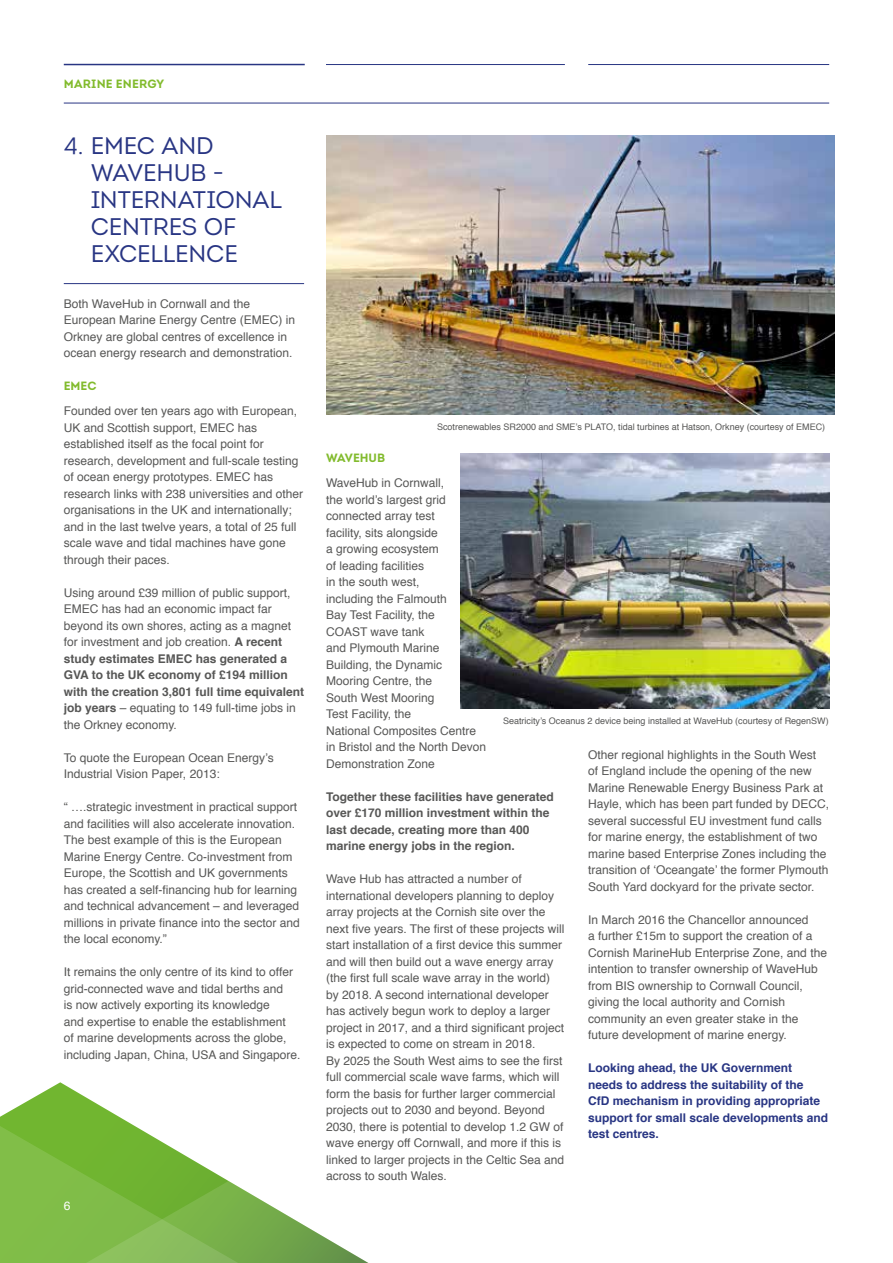
<style>
.page{position:relative;width:893px;height:1263px;background:#fff}
.page>*{position:absolute;margin:0;border:0;box-sizing:border-box;transform-origin:0 0}
.t1{font:24px/27px "Intro";letter-spacing:-.005em;color:#283583}
.t2{font:12px/16.5px "Helvetica";color:#575756}
.t3{font:700 12px/16.5px "Helvetica";color:#283583}
.t4{font:700 12px/16.5px "Helvetica";color:#575756}
.t5{font:700 12px "Intro";letter-spacing:.02em;color:#82bb2d}
.t6{font:700 12px "Intro";color:#82bb2d}
.t7{font:12px "Helvetica";color:#fff}
.t8{font:9px "Helvetica";color:#575756}
.s1{font-weight:700}
</style>
<div class="page">
<svg style="left:0;top:1082px;width:121px;height:36px"></svg>
<svg style="left:0;top:1118px;width:369px;height:145px"></svg>
<hr style="left:64px;top:283px;width:240px;height:1px;background:#283583">
<img style="left:460px;top:453px;width:369px;height:255px">
<img style="left:326px;top:136px;width:508px;height:278px">
<hr style="left:326px;top:64px;width:239px;height:1px;background:#283583">
<hr style="left:64px;top:64px;width:241px;height:1px;background:#283583">
<hr style="left:588px;top:64px;width:241px;height:1px;background:#283583">
<hr style="left:64px;top:103px;width:765px;height:1px;background:#283583">
<p class="t5" style="left:64px;top:77px;width:102px">MARINE ENERGY</p>
<h1 class="t1" style="left:91px;top:132px;width:193px;text-indent:-27px">4. EMEC AND<br>WAVEHUB -<br>INTERNATIONAL<br>CENTRES OF<br>EXCELLENCE</h1>
<p class="t2" style="left:64px;top:295px;width:233px">Both WaveHub in Cornwall and the European Marine Energy Centre (EMEC) in Orkney are global centres of excellence in ocean energy research and demonstration.</p>
<p class="t6" style="left:64px;top:378px;width:34px">EMEC</p>
<p class="t2" style="left:64px;top:403px;width:241px">Founded over ten years ago with European, UK and Scottish support, EMEC has established itself as the focal point for research, development and full-scale testing of ocean energy prototypes. EMEC has research links with 238 universities and other organisations in the UK and internationally; and in the last twelve years, a total of 25 full scale wave and tidal machines have gone through their paces.</p>
<p class="t2" style="left:64px;top:584px;width:242px">Using around £39 million of public support, EMEC has had an economic impact far beyond its own shores, acting as a magnet for investment and job creation. <span class="s1">A recent study estimates EMEC has generated a GVA to the UK economy of £194 million with the creation 3,801 full time equivalent job years</span> – equating to 149 full-time jobs in the Orkney economy.</p>
<p class="t2" style="left:64px;top:749px;width:211px">To quote the European Ocean Energy’s<br>Industrial Vision Paper, 2013:</p>
<p class="t2" style="left:64px;top:799px;width:238px">“ ….strategic investment in practical support and facilities will also accelerate innovation.<br>The best example of this is the European Marine Energy Centre. Co-investment from Europe, the Scottish and UK governments has created a self-financing hub for learning and technical advancement – and leveraged millions in private finance into the sector and the local economy.”</p>
<p class="t2" style="left:64px;top:964px;width:238px">It remains the only centre of its kind to offer grid-connected wave and tidal berths and<br>is now actively exporting its knowledge<br>and expertise to enable the establishment<br>of marine developments across the globe, including Japan, China, USA and Singapore.</p>
<p class="t7" style="left:64px;top:1197px;width:8px">6</p>
<p class="t8" style="left:437px;top:420px;width:390px">Scotrenewables SR2000 and SME’s PLATO, tidal turbines at Hatson, Orkney (courtesy of EMEC)</p>
<p class="t6" style="left:326px;top:450px;width:61px">WAVEHUB</p>
<p class="t2" style="left:326px;top:475px;width:162px">WaveHub in Cornwall,<br>the world’s largest grid connected array test<br>facility, sits alongside<br>a growing ecosystem<br>of leading facilities<br>in the south west,<br>including the Falmouth<br>Bay Test Facility, the<br>COAST wave tank<br>and Plymouth Marine<br>Building, the Dynamic<br>Mooring Centre, the<br>South West Mooring<br>Test Facility, the<br>National Composites Centre in Bristol and the North Devon<br>Demonstration Zone</p>
<p class="t4" style="left:326px;top:788px;width:229px">Together these facilities have generated over £170 million investment within the last decade, creating more than 400 marine energy jobs in the region.</p>
<p class="t2" style="left:326px;top:871px;width:240px">Wave Hub has attracted a number of international developers planning to deploy array projects at the Cornish site over the next five years. The first of these projects will start installation of a first device this summer and will then build out a wave energy array (the first full scale wave array in the world) by 2018. A second international developer has actively begun work to deploy a larger project in 2017, and a third significant project is expected to come on stream in 2018.<br>By 2025 the South West aims to see the first full commercial scale wave farms, which will form the basis for further larger commercial projects out to 2030 and beyond. Beyond 2030, there is potential to develop 1.2 GW of wave energy off Cornwall, and more if this is linked to larger projects in the Celtic Sea and across to south Wales.</p>
<p class="t8" style="left:503px;top:714px;width:327px">Seatricity’s Oceanus 2 device being installed at WaveHub (courtesy of RegenSW)</p>
<p class="t2" style="left:588px;top:747px;width:242px">Other regional highlights in the South West<br>of England include the opening of the new Marine Renewable Energy Business Park at Hayle, which has been part funded by DECC, several successful EU investment fund calls for marine energy, the establishment of two marine based Enterprise Zones including the transition of ‘Oceangate’ the former Plymouth South Yard dockyard for the private sector.</p>
<p class="t2" style="left:588px;top:912px;width:240px">In March 2016 the Chancellor announced<br>a further £15m to support the creation of a Cornish MarineHub Enterprise Zone, and the intention to transfer ownership of WaveHub from BIS ownership to Cornwall Council, giving the local authority and Cornish community an even greater stake in the future development of marine energy.</p>
<p class="t3" style="left:588px;top:1060px;width:242px">Looking ahead, the UK Government needs to address the suitability of the<br>CfD mechanism in providing appropriate support for small scale developments and test centres.</p>
</div>
